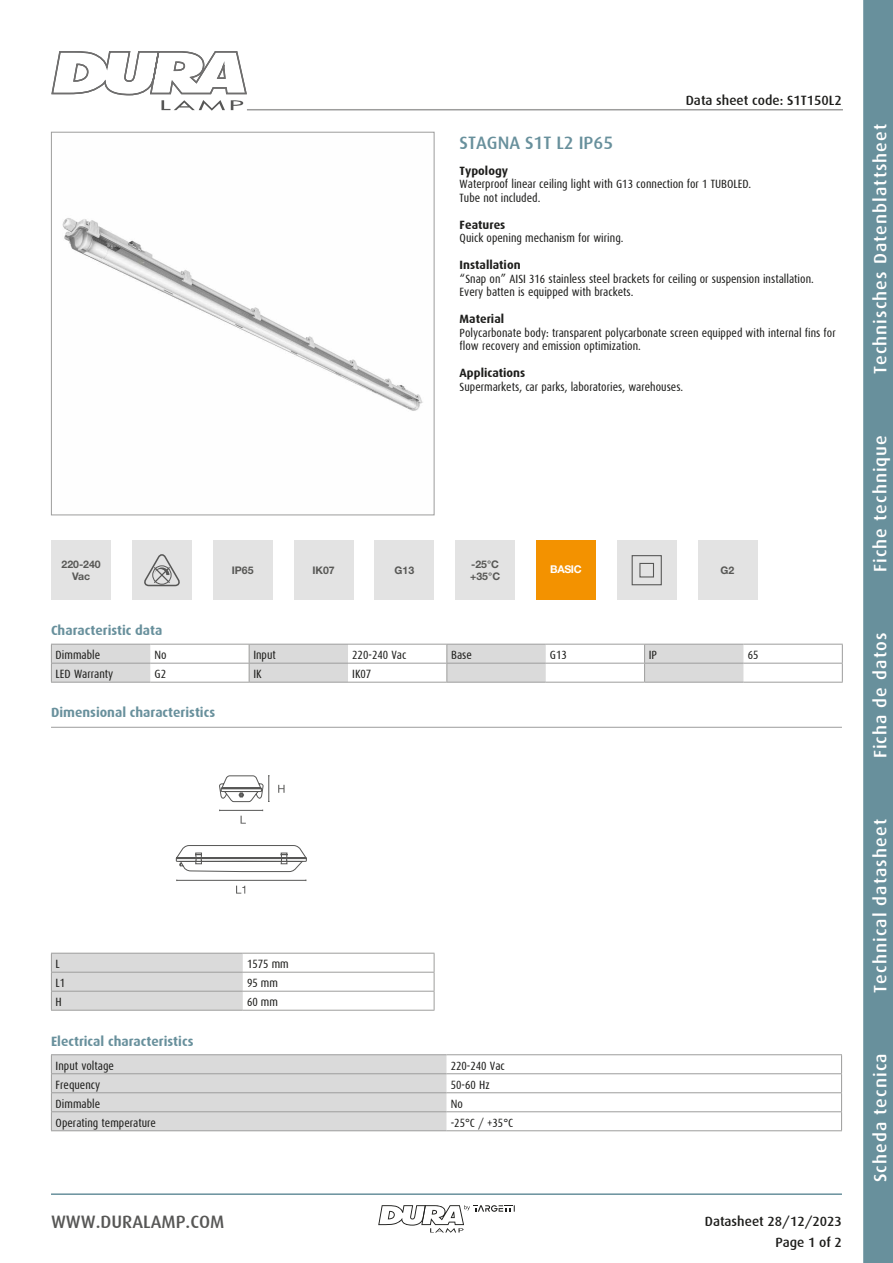
<style>
.page{position:relative;width:893px;height:1263px;background:#fff}
.page>*{position:absolute;margin:0;border:0;box-sizing:border-box;transform-origin:0 0}
.t1{font:500 18px "Dax";letter-spacing:.06em;color:#fff}
.t2{font:500 18px "Dax";color:#575756}
.t3{font:500 18px "Dax";color:#68909c}
.t4{font:700 13.5px "Dax";color:#68909c}
.t5{font:500 13.5px/21.3px "Dax";color:#1d1d1b;text-align:right}
.t6{font:12px/13.5px "Dax Condensed";color:#1d1d1b}
.t7{font:700 12px "Dax";color:#1d1d1b}
.t8{font:700 10.65px "Helvetica Neue LT Std";letter-spacing:-.03em;color:#fff}
.t9{font:700 10.5px/12.6px "Helvetica Neue LT Std";color:#585856;text-align:center}
</style>
<div class="page">
<svg style="left:863px;top:0;width:30px;height:1263px;background:#6b929e"></svg>
<hr style="left:51px;top:1193px;width:791px;height:2px;background:#68909c">
<svg style="left:51px;top:51px;width:197px;height:60px"></svg>
<svg style="left:378px;top:1205px;width:137px;height:28px"></svg>
<hr style="left:247px;top:109px;width:596px;height:1px;background:#9d9d9c">
<img style="left:62px;top:218px;width:361px;height:193px">
<div style="left:51px;top:132px;width:383px;height:383px;border:1px solid #9d9d9c"></div>
<div style="left:51px;top:540px;width:60px;height:60px;background:#e3e3e3"></div>
<div style="left:617px;top:540px;width:59px;height:60px;background:#e3e3e3"></div>
<div style="left:632px;top:555px;width:30px;height:30px;border:1px solid #575756"></div>
<div style="left:639px;top:563px;width:15px;height:14px;border:1px solid #575756"></div>
<div style="left:375px;top:540px;width:59px;height:60px;background:#e3e3e3"></div>
<div style="left:132px;top:540px;width:60px;height:60px;background:#e3e3e3"></div>
<svg style="left:144px;top:554px;width:36px;height:33px"></svg>
<div style="left:698px;top:540px;width:59px;height:60px;background:#e3e3e3"></div>
<div style="left:455px;top:540px;width:60px;height:60px;background:#e3e3e3"></div>
<div style="left:213px;top:540px;width:60px;height:60px;background:#e3e3e3"></div>
<div style="left:536px;top:540px;width:60px;height:60px;background:#f39200"></div>
<div style="left:294px;top:540px;width:59px;height:60px;background:#e3e3e3"></div>
<hr style="left:743px;top:644px;width:100px;height:1px;background:#9d9d9c">
<hr style="left:743px;top:663px;width:100px;height:1px;background:#9d9d9c">
<svg style="left:842px;top:644px;width:1px;height:38px"></svg>
<hr style="left:51px;top:682px;width:99px;height:1px;background:#9d9d9c">
<hr style="left:150px;top:682px;width:99px;height:1px;background:#9d9d9c">
<hr style="left:348px;top:682px;width:99px;height:1px;background:#9d9d9c">
<hr style="left:546px;top:682px;width:99px;height:1px;background:#9d9d9c">
<hr style="left:743px;top:682px;width:100px;height:1px;background:#9d9d9c">
<hr style="left:249px;top:682px;width:99px;height:1px;background:#9d9d9c">
<hr style="left:447px;top:682px;width:99px;height:1px;background:#9d9d9c">
<svg style="left:51px;top:644px;width:692px;height:38px"></svg>
<hr style="left:645px;top:682px;width:98px;height:1px;background:#9d9d9c">
<hr style="left:243px;top:953px;width:191px;height:1px;background:#9d9d9c">
<hr style="left:243px;top:972px;width:191px;height:1px;background:#9d9d9c">
<svg style="left:51px;top:953px;width:192px;height:57px;background:#d6d6d6"></svg>
<hr style="left:243px;top:991px;width:191px;height:1px;background:#9d9d9c">
<svg style="left:434px;top:953px;width:1px;height:57px"></svg>
<hr style="left:51px;top:1010px;width:192px;height:1px;background:#9d9d9c">
<hr style="left:243px;top:1010px;width:191px;height:1px;background:#9d9d9c">
<hr style="left:220px;top:810px;width:43px;height:1px;background:#575756">
<svg style="left:241px;top:816px;width:5px;height:8px"></svg>
<svg style="left:236px;top:886px;width:9px;height:7px"></svg>
<svg style="left:278px;top:785px;width:7px;height:8px"></svg>
<svg style="left:219px;top:775px;width:51px;height:27px"></svg>
<hr style="left:221px;top:788px;width:40px;height:1px;background:#575756">
<svg style="left:176px;top:845px;width:131px;height:27px"></svg>
<hr style="left:177px;top:880px;width:129px;height:1px;background:#575756">
<hr style="left:51px;top:727px;width:791px;height:1px;background:#9d9d9c">
<hr style="left:446px;top:1054px;width:396px;height:1px;background:#9d9d9c">
<hr style="left:446px;top:1073px;width:396px;height:1px;background:#9d9d9c">
<hr style="left:446px;top:1092px;width:396px;height:1px;background:#9d9d9c">
<hr style="left:446px;top:1111px;width:396px;height:1px;background:#9d9d9c">
<svg style="left:841px;top:1055px;width:1px;height:75px"></svg>
<hr style="left:446px;top:1130px;width:396px;height:1px;background:#9d9d9c">
<hr style="left:51px;top:1054px;width:395px;height:1px;background:#9d9d9c">
<svg style="left:51px;top:1055px;width:395px;height:75px;background:#d7d7d7"></svg>
<hr style="left:51px;top:1130px;width:395px;height:1px;background:#9d9d9c">
<p class="t5" style="left:686px;top:90px;width:158px">Data sheet code: S1T150L2</p>
<h1 class="t3" style="left:460px;top:132px;width:155px">STAGNA S1T L2 IP65</h1>
<p class="t7" style="left:460px;top:164px;width:50px">Typology</p>
<p class="t6" style="left:460px;top:178px;width:293px">Waterproof linear ceiling light with G13 connection for 1 TUBOLED.<br>Tube not included.</p>
<p class="t7" style="left:460px;top:218px;width:47px">Features</p>
<p class="t6" style="left:460px;top:232px;width:165px">Quick opening mechanism for wiring.</p>
<p class="t7" style="left:460px;top:259px;width:62px">Installation</p>
<p class="t6" style="left:460px;top:272px;width:356px">“Snap on” AISI 316 stainless steel brackets for ceiling or suspension installation.<br>Every batten is equipped with brackets.</p>
<p class="t7" style="left:460px;top:313px;width:46px">Material</p>
<p class="t6" style="left:460px;top:326px;width:378px">Polycarbonate body: transparent polycarbonate screen equipped with internal fins for flow recovery and emission optimization.</p>
<p class="t7" style="left:460px;top:367px;width:67px">Applications</p>
<p class="t6" style="left:460px;top:380px;width:225px">Supermarkets, car parks, laboratories, warehouses.</p>
<p class="t9" style="left:470px;top:557px;width:31px;text-align:left">-25°C +35°C</p>
<p class="t9" style="left:62px;top:557px;width:41px">220-240<br>Vac</p>
<p class="t9" style="left:394px;top:564px;width:21px">G13</p>
<p class="t9" style="left:721px;top:564px;width:15px">G2</p>
<p class="t8" style="left:550px;top:563px;width:33px">BASIC</p>
<p class="t9" style="left:232px;top:564px;width:23px">IP65</p>
<p class="t9" style="left:312px;top:564px;width:24px">IK07</p>
<p class="t4" style="left:51px;top:623px;width:113px">Characteristic data</p>
<p class="t6" style="left:56px;top:648px;width:46px">Dimmable</p>
<p class="t6" style="left:155px;top:648px;width:14px">No</p>
<p class="t6" style="left:253px;top:648px;width:24px">Input</p>
<p class="t6" style="left:352px;top:648px;width:56px">220-240 Vac</p>
<p class="t6" style="left:451px;top:648px;width:22px">Base</p>
<p class="t6" style="left:550px;top:648px;width:18px">G13</p>
<p class="t6" style="left:649px;top:648px;width:10px">IP</p>
<p class="t6" style="left:748px;top:648px;width:12px">65</p>
<p class="t6" style="left:56px;top:667px;width:59px">LED Warranty</p>
<p class="t6" style="left:154px;top:667px;width:13px">G2</p>
<p class="t6" style="left:253px;top:667px;width:10px">IK</p>
<p class="t6" style="left:352px;top:667px;width:21px">IK07</p>
<p class="t4" style="left:51px;top:705px;width:166px">Dimensional characteristics</p>
<p class="t6" style="left:56px;top:957px;width:6px">L</p>
<p class="t6" style="left:247px;top:957px;width:43px">1575 mm</p>
<p class="t6" style="left:56px;top:976px;width:11px">L1</p>
<p class="t6" style="left:247px;top:976px;width:32px">95 mm</p>
<p class="t6" style="left:56px;top:995px;width:8px">H</p>
<p class="t6" style="left:247px;top:995px;width:32px">60 mm</p>
<p class="t4" style="left:51px;top:1033px;width:144px">Electrical characteristics</p>
<p class="t6" style="left:56px;top:1059px;width:60px">Input voltage</p>
<p class="t6" style="left:451px;top:1059px;width:56px">220-240 Vac</p>
<p class="t6" style="left:56px;top:1078px;width:46px">Frequency</p>
<p class="t6" style="left:451px;top:1078px;width:40px">50-60 Hz</p>
<p class="t6" style="left:56px;top:1097px;width:46px">Dimmable</p>
<p class="t6" style="left:451px;top:1097px;width:14px">No</p>
<p class="t6" style="left:56px;top:1116px;width:102px">Operating temperature</p>
<p class="t6" style="left:451px;top:1116px;width:64px">-25°C / +35°C</p>
<h1 class="t2" style="left:51px;top:1212px;width:175px">WWW.DURALAMP.COM</h1>
<p class="t5" style="left:705px;top:1211px;width:139px">Datasheet 28/12/2023<br>Page 1 of 2</p>
<h1 class="t1" style="left:870px;top:374px;width:252px;rotate:-90deg">Technisches Datenblattsheet</h1>
<h1 class="t1" style="left:870px;top:572px;width:139px;rotate:-90deg">Fiche technique</h1>
<h1 class="t1" style="left:870px;top:758px;width:127px;rotate:-90deg">Ficha de datos</h1>
<h1 class="t1" style="left:870px;top:993px;width:175px;rotate:-90deg">Technical datasheet</h1>
<h1 class="t1" style="left:870px;top:1182px;width:130px;rotate:-90deg">Scheda tecnica</h1>
</div>
